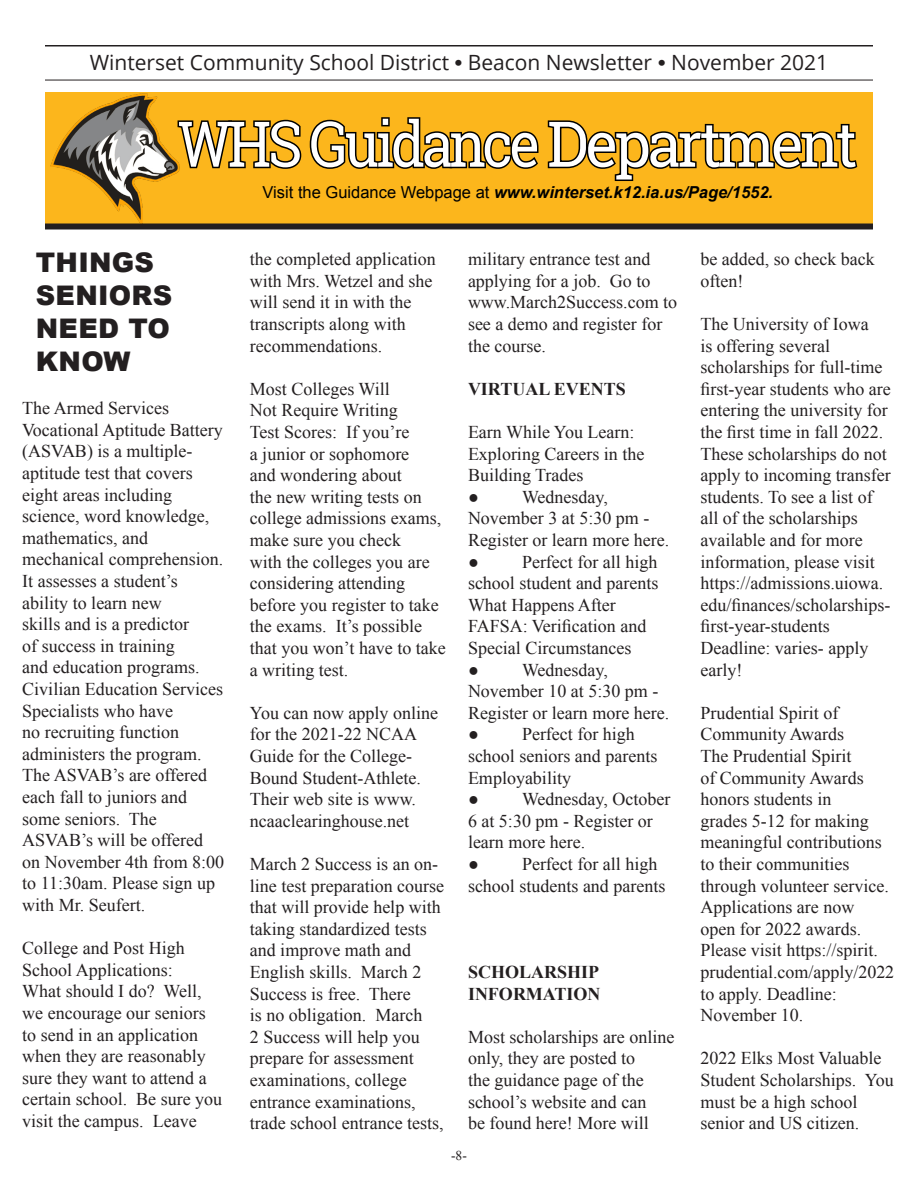
<style>
.page{position:relative;width:918px;height:1188px;background:#fff}
.page>*{position:absolute;margin:0;border:0;box-sizing:border-box;transform-origin:0 0}
.Subhead_1{font:63px "Roboto Slab";letter-spacing:-.06em;color:#fff;scale:.9 1}
.Body_Text{font:900 27px "Arial";letter-spacing:.01em;color:#231f20}
.t1{font:21px "Open Sans";color:#231f20}
.t2{font:18px/21.6px "Times New Roman";color:#231f20}
.t3{font:700 18px/21.6px "Times New Roman";color:#231f20}
.By-line{font:italic 700 16.5px "Arial";color:#000}
.t4{font:13.5px "Times New Roman";color:#231f20}
.s1{font-family:"Arial";font-weight:700}
.s2{font-weight:400;font-style:normal}
</style>
<div class="page">
<hr style="left:45px;top:80px;width:828px;height:1px;background:#231f20">
<hr style="left:45px;top:45px;width:828px;height:1px;background:#231f20">
<div style="left:45px;top:92px;width:828px;height:134px;background:#fcb61c"></div>
<svg style="left:176px;top:46px;width:364px;height:123px"></svg>
<svg style="left:547px;top:120px;width:311px;height:61px"></svg>
<img style="left:48px;top:93px;width:133px;height:131px">
<div style="left:45px;top:224px;width:828px;height:6px;background:#231f20"></div>
<p class="t1" style="left:90px;top:48px;width:740px">Winterset Community School District <span class="s1">•</span> Beacon Newsletter <span class="s1">•</span> November 2021</p>
<p class="Subhead_1" style="left:178px;top:101px;width:756px">WHS Guidance Department</p>
<p class="By-line" style="left:263px;top:181px;width:512px"><span class="s2">Visit the Guidance Webpage at</span> www.winterset.k12.ia.us/Page/1552.</p>
<p class="Body_Text" style="left:36px;top:243px;width:120px">THINGS</p>
<p class="Body_Text" style="left:36px;top:276px;width:138px">SENIORS</p>
<p class="Body_Text" style="left:36px;top:309px;width:136px">NEED TO</p>
<p class="Body_Text" style="left:36px;top:342px;width:96px">KNOW</p>
<p class="t2" style="left:22px;top:397px;width:203px">The Armed Services<br>Vocational Aptitude Battery (ASVAB) is a multiple&shy;aptitude test that covers eight areas including science, word knowledge, mathematics, and mechanical comprehension.<br>It assesses a student’s ability to learn new<br>skills and is a predictor<br>of success in training<br>and education programs.<br>Civilian Education Services<br>Specialists who have<br>no recruiting function administers the program.<br>The ASVAB’s are offered each fall to juniors and some seniors. The<br>ASVAB’s will be offered on November 4th from 8:00 to 11:30am. Please sign up with Mr. Seufert.</p>
<p class="t2" style="left:22px;top:937px;width:164px">College and Post High<br>School Applications:</p>
<p class="t2" style="left:22px;top:980px;width:201px">What should I do? Well, we encourage our seniors to send in an application when they are reasonably sure they want to attend a certain school. Be sure you visit the campus. Leave</p>
<p class="t2" style="left:250px;top:248px;width:187px">the completed application with Mrs. Wetzel and she will send it in with the transcripts along with recommendations.</p>
<p class="t2" style="left:250px;top:378px;width:198px">Most Colleges Will<br>Not Require Writing<br>Test Scores: If you’re<br>a junior or sophomore<br>and wondering about<br>the new writing tests on college admissions exams, make sure you check<br>with the colleges you are considering attending before you register to take the exams. It’s possible that you won’t have to take a writing test.</p>
<p class="t2" style="left:250px;top:702px;width:190px">You can now apply online for the 2021-22 NCAA<br>Guide for the College-<br>Bound Student-Athlete.<br>Their web site is www. ncaaclearinghouse.net</p>
<p class="t2" style="left:250px;top:853px;width:196px">March 2 Success is an on&shy;line test preparation course that will provide help with taking standardized tests and improve math and<br>English skills. March 2<br>Success is free. There<br>is no obligation. March<br>2 Success will help you prepare for assessment examinations, college entrance examinations, trade school entrance tests,</p>
<p class="t2" style="left:468px;top:248px;width:211px">military entrance test and applying for a job. Go to www.March2Success.com to see a demo and register for the course.</p>
<p class="t3" style="left:468px;top:378px;width:159px">VIRTUAL EVENTS</p>
<p class="t2" style="left:468px;top:421px;width:178px">Earn While You Learn:<br>Exploring Careers in the<br>Building Trades</p>
<p class="t2" style="left:468px;top:486px;width:203px">● Wednesday,<br>November 3 at 5:30 pm -<br>Register or learn more here.</p>
<p class="t2" style="left:468px;top:551px;width:192px">● Perfect for all high school student and parents</p>
<p class="t2" style="left:468px;top:594px;width:180px">What Happens After<br>FAFSA: Verification and<br>Special Circumstances</p>
<p class="t2" style="left:468px;top:659px;width:203px">● Wednesday,<br>November 10 at 5:30 pm -<br>Register or learn more here.</p>
<p class="t2" style="left:468px;top:723px;width:191px">● Perfect for high school seniors and parents</p>
<p class="t2" style="left:468px;top:767px;width:105px">Employability</p>
<p class="t2" style="left:468px;top:788px;width:204px">● Wednesday, October<br>6 at 5:30 pm - Register or learn more here.</p>
<p class="t2" style="left:468px;top:853px;width:199px">● Perfect for all high school students and parents</p>
<p class="t3" style="left:468px;top:961px;width:134px">SCHOLARSHIP<br>INFORMATION</p>
<p class="t2" style="left:468px;top:1026px;width:208px">Most scholarships are online only, they are posted to<br>the guidance page of the school’s website and can<br>be found here! More will</p>
<p class="t4" style="left:451px;top:1146px;width:17px">-8-</p>
<p class="t2" style="left:700px;top:248px;width:176px">be added, so check back often!</p>
<p class="t2" style="left:700px;top:313px;width:192px">The University of Iowa<br>is offering several scholarships for full-time first-year students who are entering the university for the first time in fall 2022.<br>These scholarships do not apply to incoming transfer students. To see a list of all of the scholarships available and for more information, please visit https://admissions.uiowa. edu/finances/scholarships&shy;first-year-students<br>Deadline: varies- apply early!</p>
<p class="t2" style="left:700px;top:702px;width:195px">Prudential Spirit of<br>Community Awards<br>The Prudential Spirit<br>of Community Awards honors students in<br>grades 5-12 for making meaningful contributions to their communities through volunteer service.<br>Applications are now<br>open for 2022 awards.<br>Please visit https://spirit. prudential.com/apply/2022 to apply. Deadline:<br>November 10.</p>
<p class="t2" style="left:700px;top:1047px;width:195px">2022 Elks Most Valuable<br>Student Scholarships. You must be a high school senior and US citizen.</p>
</div>
